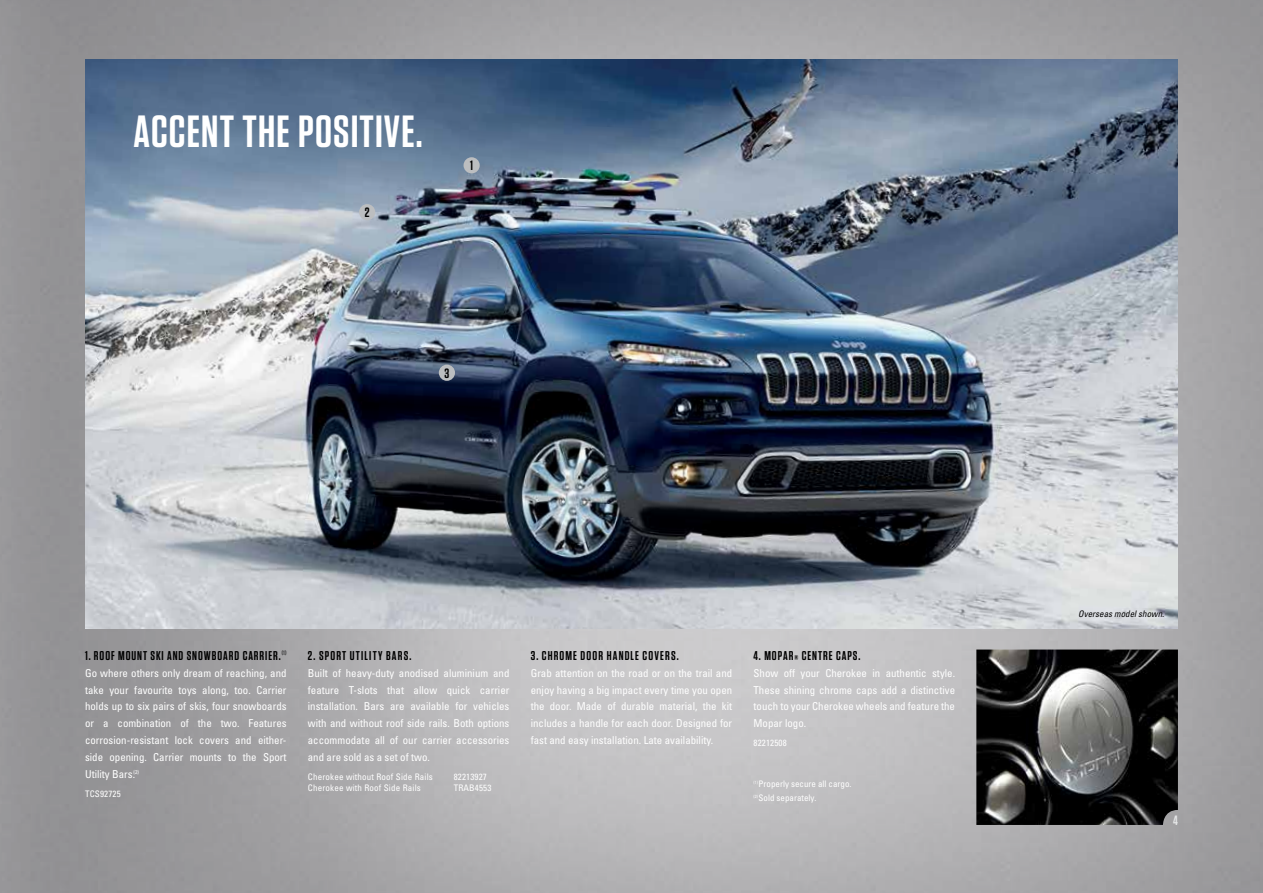
<style>
.page{position:relative;width:1263px;height:893px;background:#fff}
.page>*{position:absolute;margin:0;border:0;box-sizing:border-box;transform-origin:0 0}
.t1{font:600 45px "Tungsten";color:#fff}
.t2{font:600 13.5px "Tungsten";color:#000}
.t3{font:600 13.5px "Tungsten";color:#e6e7e8}
.t4{font:600 12.75px "Tungsten";letter-spacing:.09em;color:#000}
.t5{font:condensed 10.8px/17px "Univers";color:#fff;text-align:justify}
.t6{font:condensed 9px "Univers";letter-spacing:.02em;color:#fff}
.t7{font:condensed 9px/13.5px "Univers";color:#fff}
.t8{font:italic condensed 9px "Univers";color:#000}
</style>
<div class="page">
<img style="left:0;top:0;width:1263px;height:893px">
<img style="left:976px;top:649px;width:202px;height:176px">
<img style="left:85px;top:60px;width:1093px;height:568px">
<div style="left:463px;top:157px;width:17px;height:16px;background:#bcbec0;border-radius:50%"></div>
<div style="left:439px;top:365px;width:16px;height:16px;background:#bcbec0;border-radius:50%"></div>
<div style="left:359px;top:204px;width:16px;height:16px;background:#bcbec0;border-radius:50%"></div>
<div style="left:1070px;top:602px;width:102px;height:24px;background:#fff;opacity:.75"></div>
<h1 class="t1" style="left:134px;top:108px;width:35px">ACCENT</h1>
<h1 class="t1" style="left:243px;top:108px;width:71px">THE POSITIVE</h1>
<h1 class="t1" style="left:416px;top:108px;width:8px">.</h1>
<p class="t2" style="left:365px;top:205px;width:6px">2</p>
<p class="t2" style="left:470px;top:159px;width:4px">1</p>
<p class="t2" style="left:444px;top:366px;width:6px">3</p>
<p class="t4" style="left:85px;top:649px;width:203px">1. ROOF MOUNT SKI AND SNOWBOARD CARRIER.<sup>(1)</sup></p>
<p class="t5" style="left:85px;top:664px;width:203px">Go where others only dream of reaching, and take your favourite toys along, too. Carrier holds up to six pairs of skis, four snowboards or a combination of the two. Features corrosion-resistant lock covers and either&shy;side opening. Carrier mounts to the Sport Utility Bars.<sup>(2)</sup></p>
<p class="t6" style="left:85px;top:788px;width:37px">TCS92725</p>
<p class="t4" style="left:308px;top:649px;width:105px">2. SPORT UTILITY BARS.</p>
<p class="t5" style="left:308px;top:664px;width:203px">Built of heavy-duty anodised aluminium and feature T-slots that allow quick carrier installation. Bars are available for vehicles with and without roof side rails. Both options accommodate all of our carrier accessories and are sold as a set of two.</p>
<p class="t6" style="left:308px;top:771px;width:127px">Cherokee without Roof Side Rails</p>
<p class="t6" style="left:454px;top:771px;width:35px">82213927</p>
<p class="t6" style="left:308px;top:782px;width:115px">Cherokee with Roof Side Rails</p>
<p class="t6" style="left:454px;top:782px;width:39px">TRAB4553</p>
<p class="t4" style="left:531px;top:649px;width:150px">3. CHROME DOOR HANDLE COVERS.</p>
<p class="t5" style="left:531px;top:664px;width:203px">Grab attention on the road or on the trail and enjoy having a big impact every time you open the door. Made of durable material, the kit includes a handle for each door. Designed for fast and easy installation. Late availability.</p>
<p class="t4" style="left:753px;top:649px;width:55px">4. MOPAR® CENTRE</p>
<p class="t4" style="left:836px;top:649px;width:7px">CAPS</p>
<p class="t4" style="left:858px;top:649px;width:3px">.</p>
<p class="t5" style="left:753px;top:664px;width:203px">Show off your Cherokee in authentic style.<br>These shining chrome caps add a distinctive touch to your Cherokee wheels and feature the Mopar logo.</p>
<p class="t6" style="left:753px;top:737px;width:35px">82212508</p>
<p class="t7" style="left:753px;top:777px;width:100px"><sup>(1)</sup> Properly secure all cargo. <sup>(2)</sup> Sold separately.</p>
<p class="t8" style="left:1078px;top:608px;width:87px">Overseas model shown.</p>
<p class="t3" style="left:1173px;top:813px;width:6px">4</p>
</div>
